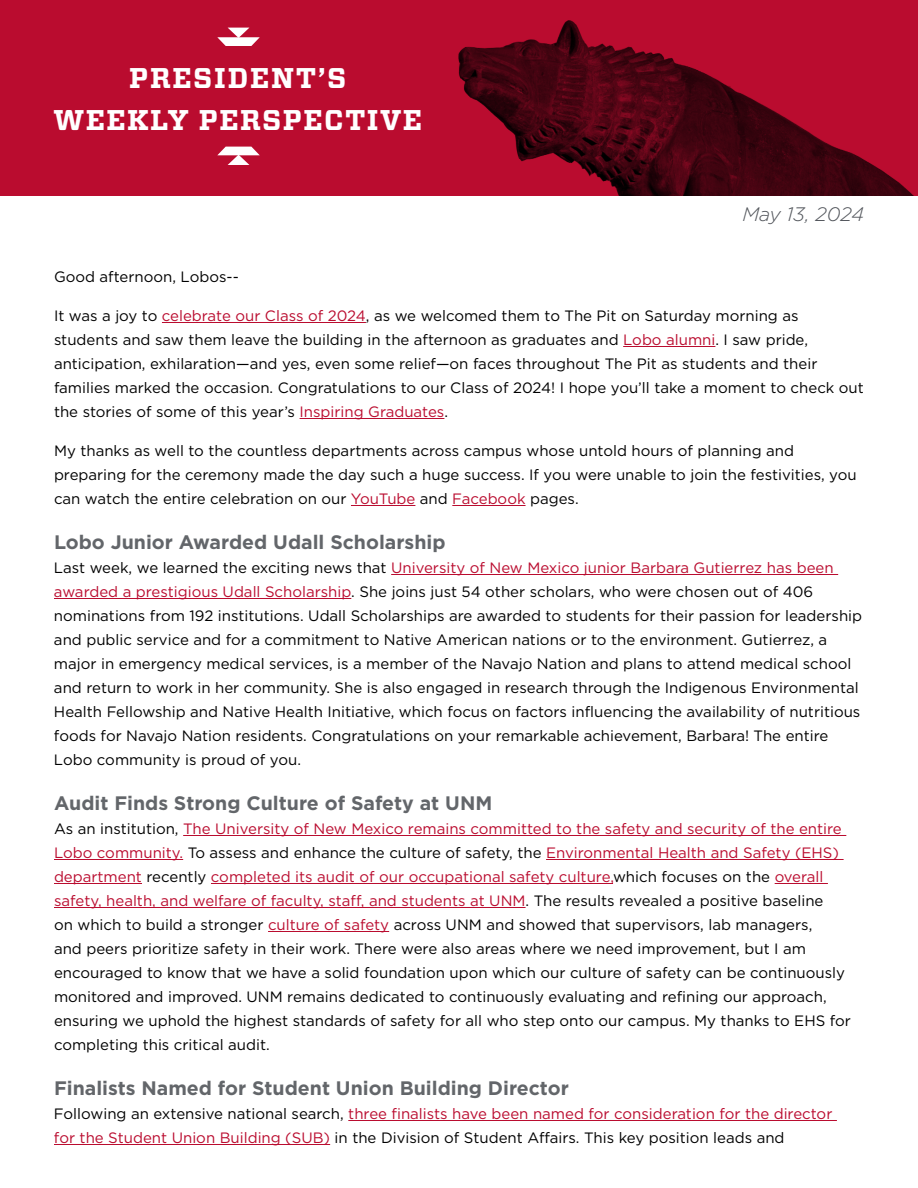
<style>
.page{position:relative;width:918px;height:1188px;background:#fff}
.page>*{position:absolute;margin:0;border:0;box-sizing:border-box;transform-origin:0 0}
.t1{font:700 28.5px/42px "Vitesse";letter-spacing:.05em;color:#fff;text-align:center}
.Normal__Web{font:700 19.5px "Gotham";color:#63666a}
.Date{font:italic 300 19.5px "Gotham";letter-spacing:-.005em;color:#52555b}
.Normal__Web-2{font:15px/24px "Gotham";color:#000}
.s1{color:#ba0c2f}
</style>
<div class="page">
<hr style="left:162px;top:322px;width:204px;height:1px;background:#ba0c2f">
<hr style="left:623px;top:346px;width:92px;height:1px;background:#ba0c2f">
<hr style="left:300px;top:418px;width:144px;height:1px;background:#ba0c2f">
<hr style="left:351px;top:505px;width:64px;height:1px;background:#ba0c2f">
<hr style="left:452px;top:505px;width:74px;height:1px;background:#ba0c2f">
<hr style="left:391px;top:574px;width:447px;height:1px;background:#ba0c2f">
<hr style="left:54px;top:598px;width:297px;height:1px;background:#ba0c2f">
<hr style="left:183px;top:835px;width:663px;height:1px;background:#ba0c2f">
<hr style="left:54px;top:859px;width:129px;height:1px;background:#ba0c2f">
<hr style="left:546px;top:859px;width:298px;height:1px;background:#ba0c2f">
<hr style="left:54px;top:883px;width:88px;height:1px;background:#ba0c2f">
<hr style="left:211px;top:883px;width:402px;height:1px;background:#ba0c2f">
<hr style="left:775px;top:883px;width:53px;height:1px;background:#ba0c2f">
<hr style="left:54px;top:907px;width:472px;height:1px;background:#ba0c2f">
<hr style="left:268px;top:931px;width:121px;height:1px;background:#ba0c2f">
<hr style="left:348px;top:1120px;width:489px;height:1px;background:#ba0c2f">
<hr style="left:54px;top:1144px;width:276px;height:1px;background:#ba0c2f">
<div style="left:0;top:0;width:918px;height:196px;background:#ba0c2f"></div>
<img style="left:458px;top:20px;width:456px;height:176px">
<svg style="left:217px;top:28px;width:43px;height:18px"></svg>
<svg style="left:217px;top:147px;width:43px;height:18px"></svg>
<p class="t1" style="left:53px;top:58px;width:370px">PRESIDENT’S<br>WEEKLY PERSPECTIVE</p>
<h2 class="Date" style="left:742px;top:202px;width:123px">May 13, 2024</h2>
<p class="Normal__Web-2" style="left:54px;top:264px;width:186px">Good afternoon, Lobos--</p>
<p class="Normal__Web-2" style="left:54px;top:303px;width:746px">It was a joy to <span class="s1">celebrate our Class of 2024</span>, as we welcomed them to The Pit on Saturday morning as</p>
<p class="Normal__Web-2" style="left:54px;top:327px;width:811px">students and saw them leave the building in the afternoon as graduates and <span class="s1">Lobo alumni</span>. I saw pride, anticipation, exhilaration—and yes, even some relief—on faces throughout The Pit as students and their families marked the occasion. Congratulations to our Class of 2024! I hope you’ll take a moment to check out the stories of some of this year’s <span class="s1">Inspiring Graduates</span>.</p>
<p class="Normal__Web-2" style="left:54px;top:438px;width:804px">My thanks as well to the countless departments across campus whose untold hours of planning and preparing for the ceremony made the day such a huge success. If you were unable to join the festivities, you can watch the entire celebration on our <span class="s1">YouTube</span> and <span class="s1">Facebook</span> pages.</p>
<p class="Normal__Web" style="left:54px;top:529px;width:393px">Lobo Junior Awarded Udall Scholarship</p>
<p class="Normal__Web-2" style="left:54px;top:555px;width:810px">Last week, we learned the exciting news that <span class="s1">University of New Mexico junior Barbara Gutierrez has been awarded a prestigious Udall Scholarship</span>. She joins just 54 other scholars, who were chosen out of 406 nominations from 192 institutions. Udall Scholarships are awarded to students for their passion for leadership and public service and for a commitment to Native American nations or to the environment. Gutierrez, a major in emergency medical services, is a member of the Navajo Nation and plans to attend medical school and return to work in her community. She is also engaged in research through the Indigenous Environmental Health Fellowship and Native Health Initiative, which focus on factors influencing the availability of nutritious foods for Navajo Nation residents. Congratulations on your remarkable achievement, Barbara! The entire Lobo community is proud of you.</p>
<p class="Normal__Web" style="left:54px;top:790px;width:440px">Audit Finds Strong Culture of Safety at UNM</p>
<p class="Normal__Web-2" style="left:54px;top:816px;width:798px">As an institution, <span class="s1">The University of New Mexico remains committed to the safety and security of the entire Lobo community.</span> To assess and enhance the culture of safety, the <span class="s1">Environmental Health and Safety (EHS) department</span> recently <span class="s1">completed its audit of our occupational safety culture,</span>which focuses on the <span class="s1">overall safety, health, and welfare of faculty, staff, and students at UNM</span>. The results revealed a positive baseline<br>on which to build a stronger <span class="s1">culture of safety</span> across UNM and showed that supervisors, lab managers,<br>and peers prioritize safety in their work. There were also areas where we need improvement, but I am encouraged to know that we have a solid foundation upon which our culture of safety can be continuously monitored and improved. UNM remains dedicated to continuously evaluating and refining our approach, ensuring we uphold the highest standards of safety for all who step onto our campus. My thanks to EHS for completing this critical audit.</p>
<p class="Normal__Web" style="left:54px;top:1075px;width:516px">Finalists Named for Student Union Building Director</p>
<p class="Normal__Web-2" style="left:54px;top:1101px;width:780px">Following an extensive national search, <span class="s1">three finalists have been named for consideration for the director for the Student Union Building (SUB)</span> in the Division of Student Affairs. This key position leads and</p>
</div>
